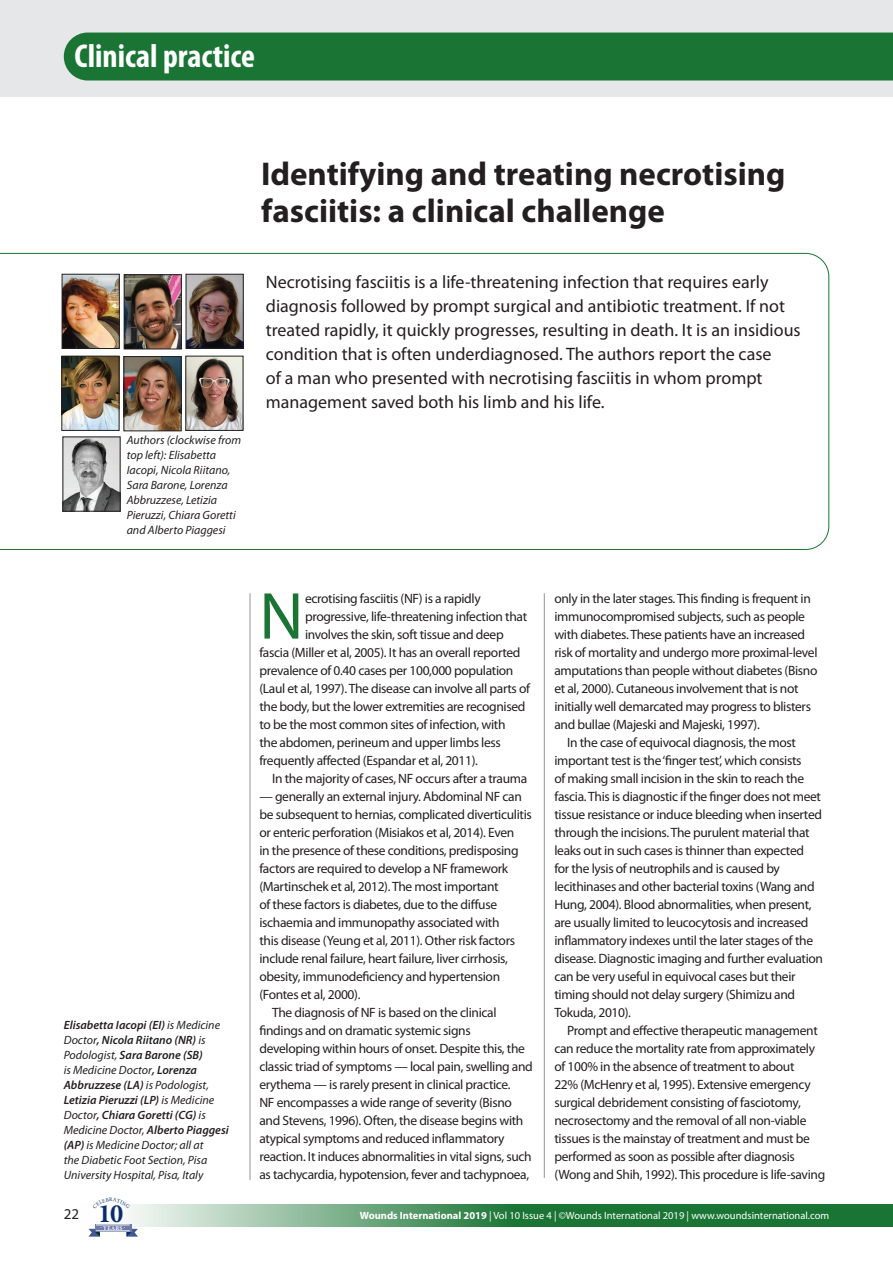
<style>
.page{position:relative;width:893px;height:1263px;background:#fff}
.page>*{position:absolute;margin:0;border:0;box-sizing:border-box;transform-origin:0 0}
.t1{font:66.9px "Myriad Pro";color:#1a7535}
.t2{font:700 condensed 33.15px "Myriad Pro";color:#fff}
.t3{font:700 33px/36.6px "Myriad Pro";color:#231f20}
.t4{font:700 26.4px "Minion Pro";color:#052d6f}
.t5{font:18px/24px "Myriad Pro";color:#231f20}
.t6{font:15px "Myriad Pro";color:#231f20}
.t7{font:13.5px "Myriad Pro";letter-spacing:-.025em;color:#231f20}
.t8{font:italic 12px/15px "Myriad Pro";color:#231f20}
.t9{font:10.5px "Myriad Pro";color:#fff}
.t10{font:700 5.85px "Minion Pro";letter-spacing:.04em;color:#fff}
.s1{font-weight:600}
.s2{font-weight:700}
</style>
<div class="page">
<svg style="left:129px;top:1204px;width:764px;height:23px;background:#519665"></svg>
<svg style="left:127px;top:1229px;width:11px;height:7px"></svg>
<div style="left:95px;top:1224px;width:37px;height:8px;background:#6e79a7"></div>
<hr style="left:96px;top:1225px;width:34px;height:1px;background:#fff">
<hr style="left:96px;top:1230px;width:34px;height:1px;background:#fff">
<svg style="left:88px;top:1229px;width:12px;height:7px"></svg>
<svg style="left:0;top:253px;width:829px;height:297px"></svg>
<div style="left:0;top:0;width:893px;height:97px;background:#e6e7e9"></div>
<div style="left:64px;top:33px;width:829px;height:48px;background:#1a7535"></div>
<hr style="left:544px;top:593px;width:1px;height:585px;background:#939598">
<img style="left:64px;top:276px;width:53px;height:71px">
<div style="left:62px;top:274px;width:57px;height:75px;border:1px solid #231f20"></div>
<hr style="left:250px;top:593px;width:1px;height:587px;background:#939598">
<img style="left:188px;top:276px;width:53px;height:71px">
<div style="left:186px;top:274px;width:57px;height:75px;border:1px solid #231f20"></div>
<img style="left:126px;top:276px;width:54px;height:71px">
<div style="left:124px;top:274px;width:58px;height:75px;border:1px solid #231f20"></div>
<img style="left:64px;top:358px;width:53px;height:71px">
<div style="left:62px;top:356px;width:57px;height:75px;border:1px solid #231f20"></div>
<img style="left:188px;top:358px;width:53px;height:71px">
<img style="left:126px;top:358px;width:53px;height:71px">
<div style="left:124px;top:356px;width:57px;height:75px;border:1px solid #231f20"></div>
<img style="left:65px;top:439px;width:53px;height:70px">
<div style="left:63px;top:437px;width:57px;height:74px;border:1px solid #231f20"></div>
<h2 class="t2" style="left:74px;top:35px;width:182px">Clinical practice</h2>
<h3 class="t3" style="left:261px;top:155px;width:526px">Identifying and treating necrotising fasciitis: a clinical challenge</h3>
<p class="t8" style="left:127px;top:432px;width:116px">Authors (clockwise from top left): Elisabetta<br>Iacopi, Nicola Riitano,<br>Sara Barone, Lorenza<br>Abbruzzese, Letizia<br>Pieruzzi, Chiara Goretti and Alberto Piaggesi</p>
<p class="t5" style="left:266px;top:269px;width:536px">Necrotising fasciitis is a life-threatening infection that requires early diagnosis followed by prompt surgical and antibiotic treatment. If not treated rapidly, it quickly progresses, resulting in death. It is an insidious condition that is often underdiagnosed. The authors report the case<br>of a man who presented with necrotising fasciitis in whom prompt management saved both his limb and his life.</p>
<p class="t8" style="left:64px;top:1017px;width:166px"><span class="s1">Elisabetta Iacopi (EI)</span> is Medicine<br>Doctor<span class="s1">, Nicola Riitano (NR)</span> is<br>Podologist, <span class="s1">Sara Barone (SB)<br></span>is Medicine Doctor<span class="s1">, Lorenza<br>Abbruzzese (LA)</span> is Podologist,<br><span class="s1">Letizia Pieruzzi (LP)</span> is Medicine<br>Doctor<span class="s1">, Chiara Goretti (CG)</span> is<br>Medicine Doctor, <span class="s1">Alberto Piaggesi (AP)</span> is Medicine Doctor; all at<br>the Diabetic Foot Section, Pisa<br>University Hospital, Pisa, Italy</p>
<h1 class="t1" style="left:259px;top:575px;width:46px">N</h1>
<p class="t7" style="left:305px;top:590px;width:177px">ecrotising fasciitis (NF) is a rapidly</p>
<p class="t7" style="left:305px;top:608px;width:224px">progressive, life-threatening infection that</p>
<p class="t7" style="left:305px;top:626px;width:200px">involves the skin, soft tissue and deep</p>
<p class="t7" style="left:259px;top:644px;width:263px">fascia (Miller et al, 2005). It has an overall reported</p>
<p class="t7" style="left:259px;top:662px;width:256px">prevalence of 0.40 cases per 100,000 population</p>
<p class="t7" style="left:259px;top:680px;width:272px">(Laul et al, 1997). The disease can involve all parts of</p>
<p class="t7" style="left:259px;top:698px;width:267px">the body, but the lower extremities are recognised</p>
<p class="t7" style="left:259px;top:716px;width:248px">to be the most common sites of infection, with</p>
<p class="t7" style="left:259px;top:734px;width:243px">the abdomen, perineum and upper limbs less</p>
<p class="t7" style="left:259px;top:752px;width:220px">frequently affected (Espandar et al, 2011).</p>
<p class="t7" style="left:272px;top:770px;width:257px">In the majority of cases, NF occurs after a trauma</p>
<p class="t7" style="left:259px;top:788px;width:264px">— generally an external injury. Abdominal NF can</p>
<p class="t7" style="left:259px;top:806px;width:274px">be subsequent to hernias, complicated diverticulitis</p>
<p class="t7" style="left:259px;top:824px;width:256px">or enteric perforation (Misiakos et al, 2014). Even</p>
<p class="t7" style="left:259px;top:842px;width:261px">in the presence of these conditions, predisposing</p>
<p class="t7" style="left:259px;top:860px;width:250px">factors are required to develop a NF framework</p>
<p class="t7" style="left:259px;top:878px;width:241px">(Martinschek et al, 2012). The most important</p>
<p class="t7" style="left:259px;top:896px;width:239px">of these factors is diabetes, due to the diffuse</p>
<p class="t7" style="left:259px;top:914px;width:242px">ischaemia and immunopathy associated with</p>
<p class="t7" style="left:259px;top:932px;width:257px">this disease (Yeung et al, 2011). Other risk factors</p>
<p class="t7" style="left:259px;top:950px;width:250px">include renal failure, heart failure, liver cirrhosis,</p>
<p class="t7" style="left:259px;top:968px;width:242px">obesity, immunodeficiency and hypertension</p>
<p class="t7" style="left:259px;top:986px;width:103px">(Fontes et al, 2000).</p>
<p class="t7" style="left:272px;top:1004px;width:226px">The diagnosis of NF is based on the clinical</p>
<p class="t7" style="left:259px;top:1022px;width:213px">findings and on dramatic systemic signs</p>
<p class="t7" style="left:259px;top:1040px;width:267px">developing within hours of onset. Despite this, the</p>
<p class="t7" style="left:259px;top:1058px;width:275px">classic triad of symptoms — local pain, swelling and</p>
<p class="t7" style="left:259px;top:1076px;width:253px">erythema — is rarely present in clinical practice.</p>
<p class="t7" style="left:259px;top:1094px;width:254px">NF encompasses a wide range of severity (Bisno</p>
<p class="t7" style="left:259px;top:1112px;width:266px">and Stevens, 1996). Often, the disease begins with</p>
<p class="t7" style="left:259px;top:1130px;width:247px">atypical symptoms and reduced inflammatory</p>
<p class="t7" style="left:259px;top:1148px;width:274px">reaction. It induces abnormalities in vital signs, such</p>
<p class="t7" style="left:259px;top:1166px;width:271px">as tachycardia, hypotension, fever and tachypnoea,</p>
<p class="t7" style="left:554px;top:590px;width:258px">only in the later stages. This finding is frequent in</p>
<p class="t7" style="left:554px;top:608px;width:252px">immunocompromised subjects, such as people</p>
<p class="t7" style="left:554px;top:626px;width:252px">with diabetes. These patients have an increased</p>
<p class="t7" style="left:554px;top:644px;width:265px">risk of mortality and undergo more proximal-level</p>
<p class="t7" style="left:554px;top:662px;width:265px">amputations than people without diabetes (Bisno</p>
<p class="t7" style="left:554px;top:680px;width:246px">et al, 2000). Cutaneous involvement that is not</p>
<p class="t7" style="left:554px;top:698px;width:258px">initially well demarcated may progress to blisters</p>
<p class="t7" style="left:554px;top:716px;width:207px">and bullae (Majeski and Majeski, 1997).</p>
<p class="t7" style="left:567px;top:734px;width:230px">In the case of equivocal diagnosis, the most</p>
<p class="t7" style="left:554px;top:752px;width:249px">important test is the ‘finger test’, which consists</p>
<p class="t7" style="left:554px;top:770px;width:251px">of making small incision in the skin to reach the</p>
<p class="t7" style="left:554px;top:788px;width:268px">fascia. This is diagnostic if the finger does not meet</p>
<p class="t7" style="left:554px;top:806px;width:269px">tissue resistance or induce bleeding when inserted</p>
<p class="t7" style="left:554px;top:824px;width:257px">through the incisions. The purulent material that</p>
<p class="t7" style="left:554px;top:842px;width:251px">leaks out in such cases is thinner than expected</p>
<p class="t7" style="left:554px;top:860px;width:227px">for the lysis of neutrophils and is caused by</p>
<p class="t7" style="left:554px;top:878px;width:262px">lecithinases and other bacterial toxins (Wang and</p>
<p class="t7" style="left:554px;top:896px;width:259px">Hung, 2004). Blood abnormalities, when present,</p>
<p class="t7" style="left:554px;top:914px;width:255px">are usually limited to leucocytosis and increased</p>
<p class="t7" style="left:554px;top:932px;width:260px">inflammatory indexes until the later stages of the</p>
<p class="t7" style="left:554px;top:950px;width:270px">disease. Diagnostic imaging and further evaluation</p>
<p class="t7" style="left:554px;top:968px;width:243px">can be very useful in equivocal cases but their</p>
<p class="t7" style="left:554px;top:986px;width:242px">timing should not delay surgery (Shimizu and</p>
<p class="t7" style="left:554px;top:1004px;width:78px">Tokuda, 2010).</p>
<p class="t7" style="left:567px;top:1022px;width:252px">Prompt and effective therapeutic management</p>
<p class="t7" style="left:554px;top:1040px;width:262px">can reduce the mortality rate from approximately</p>
<p class="t7" style="left:554px;top:1058px;width:242px">of 100% in the absence of treatment to about</p>
<p class="t7" style="left:554px;top:1076px;width:258px">22% (McHenry et al, 1995). Extensive emergency</p>
<p class="t7" style="left:554px;top:1094px;width:248px">surgical debridement consisting of fasciotomy,</p>
<p class="t7" style="left:554px;top:1112px;width:254px">necrosectomy and the removal of all non-viable</p>
<p class="t7" style="left:554px;top:1130px;width:257px">tissues is the mainstay of treatment and must be</p>
<p class="t7" style="left:554px;top:1148px;width:242px">performed as soon as possible after diagnosis</p>
<p class="t7" style="left:554px;top:1166px;width:272px">(Wong and Shih, 1992). This procedure is life-saving</p>
<h3 class="t4" style="left:98px;top:1195px;width:27px">10</h3>
<p class="t10" style="left:101px;top:1224px;width:26px">. YEARS .</p>
<p class="t6" style="left:64px;top:1204px;width:17px">22</p>
<p class="t9" style="left:360px;top:1208px;width:471px"><span class="s2">Wounds International 2019</span> | Vol 10 Issue 4 | ©Wounds International 2019 | www.woundsinternational.com</p>
</div>
